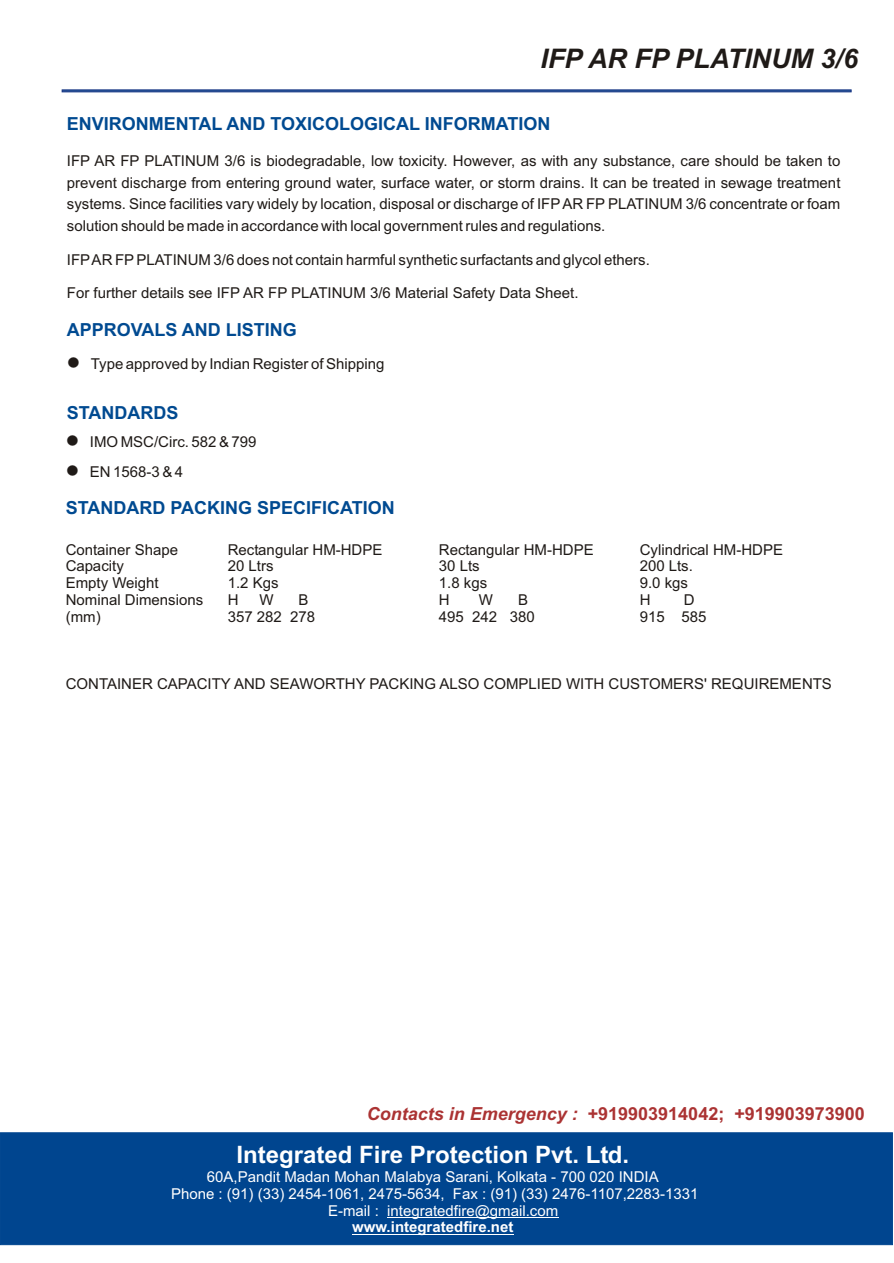
<style>
.page{position:relative;width:894px;height:1263px;background:#fff}
.page>*{position:absolute;margin:0;border:0;box-sizing:border-box;transform-origin:0 0}
.t1{font:italic 700 27px "Arial";color:#1f1a17}
.t2{font:700 24px "Arial";color:#fff}
.t3{font:700 18px "Arial";color:#004a91}
.t4{font:700 18px "Arial";color:#ab3333}
.t5{font:15px/21.8px "Arial";color:#1f1a17;text-align:justify}
.t6{font:15px "Arial";color:#fff}
.t7{font:700 15px "Arial";color:#fff}
.s1{font-style:italic}
</style>
<div class="page">
<div style="left:0;top:1133px;width:893px;height:112px;background:#00458f;border:1px solid #00458f"></div>
<hr style="left:387px;top:1217px;width:171px;height:1px;background:#fff">
<hr style="left:352px;top:1234px;width:161px;height:1px;background:#fff">
<div style="left:62px;top:90px;width:789px;height:2px;background:#265499;border:1px solid #1a3885"></div>
<h1 class="t1" style="left:541px;top:48px;width:319px">IFP AR FP PLATINUM 3/6</h1>
<p class="t3" style="left:67px;top:117px;width:485px">ENVIRONMENTAL AND TOXICOLOGICAL INFORMATION</p>
<p class="t5" style="left:67px;top:151px;width:775px">IFP AR FP PLATINUM 3/6 is biodegradable, low toxicity. However, as with any substance, care should be taken to prevent discharge from entering ground water, surface water, or storm drains. It can be treated in sewage treatment systems. Since facilities vary widely by location, disposal or discharge of IFPAR FP PLATINUM 3/6 concentrate or foam solution should be made in accordance with local government rules and regulations.</p>
<p class="t5" style="left:67px;top:250px;width:584px">IFPAR FP PLATINUM 3/6 does not contain harmful synthetic surfactants and glycol ethers.</p>
<p class="t5" style="left:67px;top:283px;width:513px">For further details see IFP AR FP PLATINUM 3/6 Material Safety Data Sheet.</p>
<p class="t3" style="left:67px;top:323px;width:232px">APPROVALS AND LISTING</p>
<p class="t5" style="left:67px;top:354px;width:319px">● Type approved by Indian Register of Shipping</p>
<p class="t3" style="left:67px;top:406px;width:113px">STANDARDS</p>
<p class="t5" style="left:66px;top:432px;width:192px">● IMO MSC/Circ. 582 &amp; 799</p>
<p class="t5" style="left:66px;top:462px;width:119px">● EN 1568-3 &amp; 4</p>
<p class="t3" style="left:66px;top:501px;width:331px">STANDARD PACKING SPECIFICATION</p>
<p class="t5" style="left:66px;top:540px;width:114px">Container Shape</p>
<p class="t5" style="left:228px;top:540px;width:156px">Rectangular HM-HDPE</p>
<p class="t5" style="left:439px;top:540px;width:156px">Rectangular HM-HDPE</p>
<p class="t5" style="left:640px;top:540px;width:145px">Cylindrical HM-HDPE</p>
<p class="t5" style="left:66px;top:557px;width:60px">Capacity</p>
<p class="t5" style="left:228px;top:557px;width:47px">20 Ltrs</p>
<p class="t5" style="left:439px;top:557px;width:42px">30 Lts</p>
<p class="t5" style="left:640px;top:557px;width:55px">200 Lts.</p>
<p class="t5" style="left:66px;top:573px;width:95px">Empty Weight</p>
<p class="t5" style="left:228px;top:573px;width:52px">1.2 Kgs</p>
<p class="t5" style="left:439px;top:573px;width:50px">1.8 kgs</p>
<p class="t5" style="left:640px;top:573px;width:50px">9.0 kgs</p>
<p class="t5" style="left:66px;top:590px;width:139px">Nominal Dimensions</p>
<p class="t5" style="left:228px;top:590px;width:12px">H</p>
<p class="t5" style="left:259px;top:590px;width:16px">W</p>
<p class="t5" style="left:298px;top:590px;width:12px">B</p>
<p class="t5" style="left:439px;top:590px;width:12px">H</p>
<p class="t5" style="left:479px;top:590px;width:16px">W</p>
<p class="t5" style="left:518px;top:590px;width:12px">B</p>
<p class="t5" style="left:640px;top:590px;width:12px">H</p>
<p class="t5" style="left:684px;top:590px;width:12px">D</p>
<p class="t5" style="left:66px;top:607px;width:36px">(mm)</p>
<p class="t5" style="left:228px;top:607px;width:89px">357 282 278</p>
<p class="t5" style="left:439px;top:607px;width:97px">495 242 380</p>
<p class="t5" style="left:640px;top:607px;width:68px">915 585</p>
<p class="t5" style="left:66px;top:674px;width:768px">CONTAINER CAPACITY AND SEAWORTHY PACKING ALSO COMPLIED WITH CUSTOMERS' REQUIREMENTS</p>
<p class="t4" style="left:367px;top:1106px;width:500px"><span class="s1">Contacts in Emergency :</span> +919903914042; +919903973900</p>
<h2 class="t2" style="left:236px;top:1146px;width:394px">Integrated Fire Protection Pvt. Ltd.</h2>
<p class="t6" style="left:207px;top:1171px;width:453px">60A,Pandit Madan Mohan Malabya Sarani, Kolkata - 700 020 INDIA</p>
<p class="t6" style="left:171px;top:1188px;width:529px">Phone : (91) (33) 2454-1061, 2475-5634, Fax : (91) (33) 2476-1107,2283-1331</p>
<p class="t6" style="left:328px;top:1205px;width:232px">E-mail : integratedfire@gmail.com</p>
<p class="t7" style="left:352px;top:1221px;width:163px">www.integratedfire.net</p>
</div>
